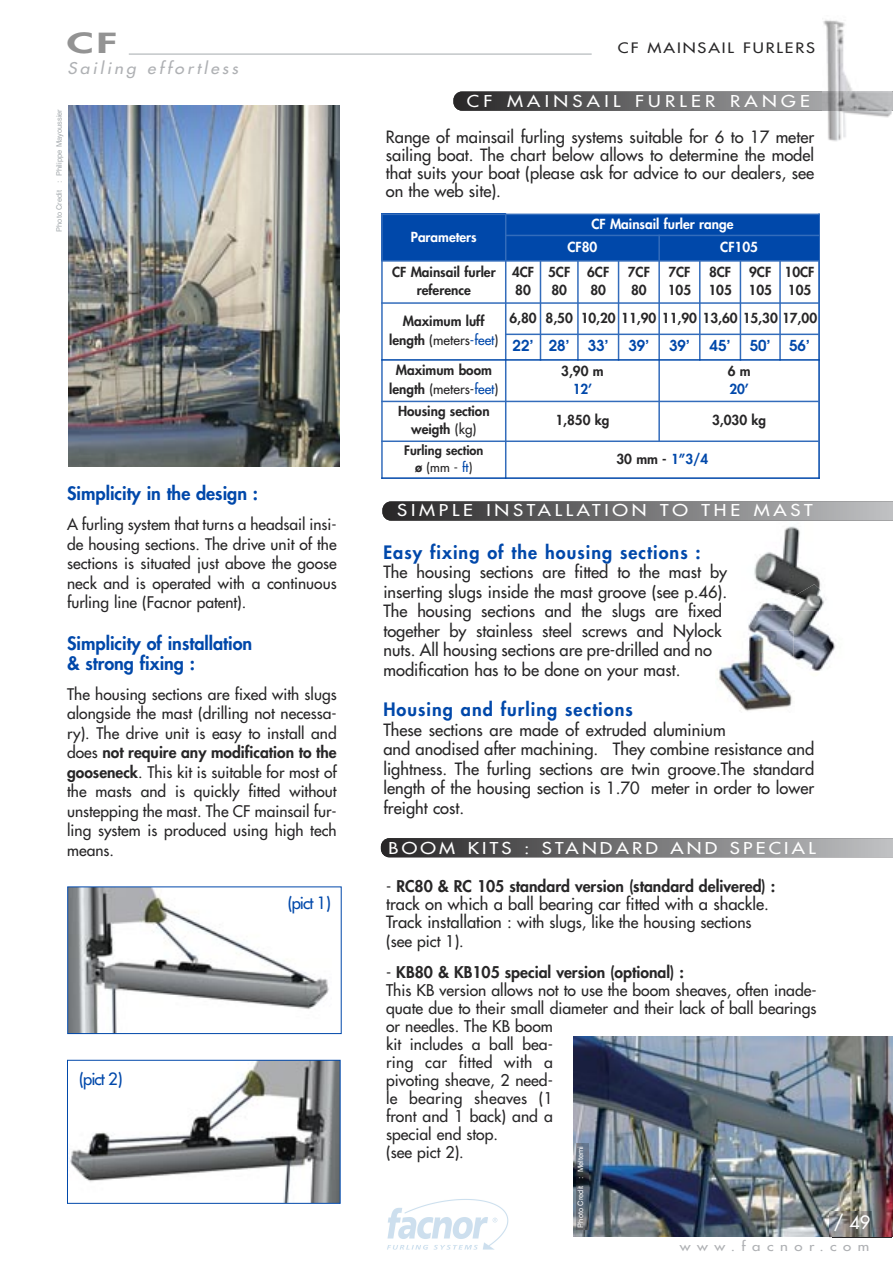
<style>
.page{position:relative;width:893px;height:1263px;background:#fff}
.page>*{position:absolute;margin:0;border:0;box-sizing:border-box;transform-origin:0 0}
.t1{font:800 27px "Futura";color:#939393;scale:1.67 1}
.t2{font:800 18px/19.5px "Futura";color:#0048aa}
.t3{font:800 18px "Futura";letter-spacing:.06em;color:#0048aa}
.t4{font:18px "Futura";color:#fff}
.t5{font:16.5px/19.5px "Futura";color:#272627}
.t6{font:16.5px "Futura";letter-spacing:-.06em;color:#0048aa}
.t7{font:15.9px "Futura";letter-spacing:.175em;color:#fff;scale:1.18 1}
.t8{font:15.9px "Futura";letter-spacing:.2em;color:#fff;scale:1.18 1}
.t9{font:15.9px "Futura";letter-spacing:.23em;color:#fff;scale:1.18 1}
.t10{font:15.75px/18px "Futura";color:#272627}
.t11{font:800 15.75px "Futura";color:#272627}
.t12{font:italic 15.75px "Futura";color:#afb1b4;scale:1.1 1}
.t13{font:15.6px/19.5px "Futura";color:#272627;text-align:justify}
.t14{font:600 15px "Avant Garde";color:#0048aa}
.t15{font:14.1px "Futura";letter-spacing:.115em;color:#272627;scale:1.18 1}
.t16{font:800 13.5px/18px "Futura";color:#272627}
.t17{font:800 13.5px/23.2px "Futura";color:#fff}
.t18{font:800 13.5px "Futura";color:#0048aa}
.t19{font:800 12.75px/17.2px "Futura";color:#272627;text-align:center}
.t20{font:12.75px "Futura";letter-spacing:.435em;color:#afb1b4;scale:1.18 1}
.t21{font:7.5px "Helvetica";color:#a5aaae}
.t22{font:7.5px "Helvetica";color:#fff}
.s1{font-weight:800}
.s2{font-weight:400}
.s3{font-weight:400;color:#0048aa}
.s4{color:#0048aa}
.s5{font-size:16.5px}
</style>
<div class="page">
<hr style="left:129px;top:54px;width:463px;height:1px;background:#a5aaae">
<img style="left:69px;top:888px;width:260px;height:144px">
<div style="left:67px;top:886px;width:275px;height:148px;border:1px solid #0048aa"></div>
<img style="left:69px;top:1062px;width:270px;height:140px">
<div style="left:67px;top:1060px;width:274px;height:144px;border:1px solid #0048aa"></div>
<img style="left:68px;top:105px;width:271px;height:362px">
<div style="left:381px;top:214px;width:125px;height:47px;background:#0048aa"></div>
<div style="left:506px;top:214px;width:313px;height:21px;background:#0048aa"></div>
<div style="left:506px;top:235px;width:153px;height:26px;background:#0048aa"></div>
<div style="left:659px;top:235px;width:160px;height:26px;background:#0048aa"></div>
<hr style="left:381px;top:214px;width:2px;height:265px;background:#336cbb">
<hr style="left:505px;top:214px;width:1px;height:265px;background:#336cbb">
<hr style="left:540px;top:260px;width:1px;height:101px;background:#336cbb">
<hr style="left:577px;top:260px;width:2px;height:101px;background:#336cbb">
<hr style="left:618px;top:260px;width:1px;height:101px;background:#336cbb">
<hr style="left:658px;top:235px;width:2px;height:207px;background:#336cbb">
<hr style="left:699px;top:260px;width:1px;height:101px;background:#336cbb">
<hr style="left:740px;top:260px;width:1px;height:101px;background:#336cbb">
<hr style="left:779px;top:260px;width:2px;height:101px;background:#336cbb">
<hr style="left:818px;top:214px;width:2px;height:265px;background:#0048aa">
<hr style="left:381px;top:214px;width:439px;height:1px;background:#336cbb">
<hr style="left:505px;top:235px;width:315px;height:1px;background:#336cbb">
<hr style="left:381px;top:260px;width:439px;height:2px;background:#336cbb">
<hr style="left:381px;top:302px;width:439px;height:2px;background:#336cbb">
<hr style="left:505px;top:334px;width:315px;height:1px;background:#336cbb">
<hr style="left:381px;top:359px;width:439px;height:2px;background:#0048aa">
<hr style="left:381px;top:401px;width:439px;height:1px;background:#336cbb">
<hr style="left:381px;top:440px;width:439px;height:2px;background:#336cbb">
<hr style="left:381px;top:477px;width:439px;height:2px;background:#0048aa">
<svg style="left:453px;top:92px;width:440px;height:19px;background:#676768"></svg>
<svg style="left:381px;top:838px;width:512px;height:19px;background:#747475"></svg>
<img style="left:822px;top:20px;width:70px;height:121px">
<img style="left:574px;top:1036px;width:319px;height:201px">
<img style="left:576px;top:1143px;width:12px;height:86px">
<hr style="left:832px;top:1237px;width:40px;height:1px;background:#272627">
<img style="left:829px;top:1212px;width:43px;height:25px">
<img style="left:717px;top:667px;width:75px;height:44px">
<img style="left:754px;top:526px;width:67px;height:58px">
<img style="left:724px;top:611px;width:112px;height:66px">
<img style="left:728px;top:631px;width:66px;height:32px">
<img style="left:758px;top:584px;width:68px;height:27px">
<svg style="left:382px;top:501px;width:511px;height:20px;background:#757576"></svg>
<img style="left:387px;top:1199px;width:122px;height:51px">
<h1 class="t1" style="left:67px;top:31px;width:32px">CF</h1>
<p class="t15" style="left:618px;top:41px;width:169px">CF MAINSAIL FURLERS</p>
<p class="t12" style="left:68px;top:60px;width:160px">Sailing effortless</p>
<p class="t21" style="left:57px;top:232px;width:124px;rotate:-90deg">Photo Credit : Philippe Mayoussier</p>
<p class="t2" style="left:67px;top:485px;width:192px">Simplicity in the design :</p>
<p class="t13" style="left:67px;top:516px;width:271px">A furling system that turns a headsail insi&shy;de housing sections. The drive unit of the sections is situated just above the goose neck and is operated with a continuous furling line (Facnor patent).</p>
<p class="t2" style="left:67px;top:635px;width:187px">Simplicity of installation &amp; strong fixing :</p>
<p class="t13" style="left:67px;top:685px;width:271px">The housing sections are fixed with slugs alongside the mast (drilling not necessa&shy;ry). The drive unit is easy to install and does <span class="s1">not require any modification to the gooseneck</span>. This kit is suitable for most of the masts and is quickly fitted without unstepping the mast. The CF mainsail fur&shy;ling system is produced using high tech means.</p>
<p class="t6" style="left:79px;top:1070px;width:45px">(pict 2)</p>
<p class="t6" style="left:288px;top:894px;width:45px">(pict 1)</p>
<p class="t9" style="left:467px;top:93px;width:292px">CF MAINSAIL FURLER RANGE</p>
<p class="t5" style="left:386px;top:129px;width:430px;line-height:18px;text-align:justify">Range of mainsail furling systems suitable for 6 to 17 meter sailing boat. The chart below allows to determine the model that suits your boat (please ask for advice to our dealers, see on the web site).</p>
<p class="t17" style="left:411px;top:226px;width:67px">Parameters</p>
<p class="t17" style="left:567px;top:213px;width:167px;text-indent:24px">CF Mainsail furler range<br>CF80</p>
<p class="t17" style="left:720px;top:237px;width:39px">CF105</p>
<p class="t16" style="left:392px;top:264px;width:105px;text-align:center">CF Mainsail furler reference</p>
<p class="t16" style="left:512px;top:264px;width:24px">4CF<br>80</p>
<p class="t16" style="left:548px;top:264px;width:24px">5CF<br>80</p>
<p class="t16" style="left:587px;top:264px;width:24px">6CF<br>80</p>
<p class="t16" style="left:628px;top:264px;width:24px">7CF<br>80</p>
<p class="t16" style="left:668px;top:264px;width:25px">7CF<br>105</p>
<p class="t16" style="left:708px;top:264px;width:25px">8CF<br>105</p>
<p class="t16" style="left:748px;top:264px;width:25px">9CF<br>105</p>
<p class="t16" style="left:785px;top:264px;width:31px">10CF<br>105</p>
<p class="t16" style="left:389px;top:313px;width:111px;text-align:center">Maximum luff length <span class="s2">(meters</span><span class="s3">-feet</span><span class="s2">)</span></p>
<p class="t16" style="left:509px;top:310px;width:309px">6,80 8,50 10,20 11,90 11,90 13,60 15,30 17,00</p>
<p class="t14" style="left:513px;top:340px;width:98px">22’ 28’ 33’</p>
<p class="t14" style="left:628px;top:340px;width:22px">39’</p>
<p class="t14" style="left:669px;top:340px;width:22px">39’</p>
<p class="t14" style="left:710px;top:340px;width:22px">45’</p>
<p class="t14" style="left:750px;top:340px;width:62px">50’ 56’</p>
<p class="t16" style="left:389px;top:362px;width:111px;text-align:center">Maximum boom length <span class="s2">(meters-</span><span class="s3">feet</span><span class="s2">)</span></p>
<p class="t16" style="left:561px;top:363px;width:44px">3,90 m</p>
<p class="t18" style="left:573px;top:382px;width:21px">12’</p>
<p class="t16" style="left:728px;top:363px;width:24px">6 m</p>
<p class="t18" style="left:729px;top:382px;width:21px">20’</p>
<p class="t16" style="left:398px;top:403px;width:93px;text-align:center">Housing section weigth <span class="s2">(kg)</span></p>
<p class="t16" style="left:555px;top:412px;width:56px">1,850 kg</p>
<p class="t16" style="left:712px;top:412px;width:56px">3,030 kg</p>
<p class="t19" style="left:404px;top:442px;width:81px">Furling section ø <span class="s2">(mm -</span> <span class="s3">ft</span><span class="s2">)</span></p>
<p class="t16" style="left:616px;top:451px;width:93px">30 mm - <span class="s4">1”3/4</span></p>
<p class="t8" style="left:397px;top:502px;width:354px">SIMPLE INSTALLATION TO THE MAST</p>
<p class="t3" style="left:383px;top:544px;width:319px">Easy fixing of the housing sections :</p>
<p class="t5" style="left:383px;top:564px;width:345px">The housing sections are fitted to the mast by inserting slugs inside the mast groove (see p.46).<br>The housing sections and the slugs are fixed together by stainless steel screws and Nylock nuts. All housing sections are pre-drilled and no modification has to be done on your mast.</p>
<p class="t3" style="left:383px;top:701px;width:251px">Housing and furling sections</p>
<p class="t5" style="left:383px;top:721px;width:432px">These sections are made of extruded aluminium<br>and anodised after machining. They combine resistance and lightness. The furling sections are twin groove.The standard length of the housing section is 1.70 meter in order to lower freight cost.</p>
<p class="t7" style="left:388px;top:841px;width:363px">BOOM KITS : STANDARD AND SPECIAL</p>
<p class="t11" style="left:386px;top:879px;width:391px"><span class="s2">-</span> RC80 &amp; RC 105 standard version (standard delivered) :</p>
<p class="t5" style="left:386px;top:896px;width:384px">track on which a ball bearing car fitted with a shackle.</p>
<p class="t10" style="left:386px;top:915px;width:367px"><span class="s5">Track installation :</span> with slugs, like the housing sections (see pict 1).</p>
<p class="t10" style="left:386px;top:964px;width:432px">- <span class="s1">KB80 &amp; KB105 special version (optional) :<br></span>This KB version allows not to use the boom sheaves, often inade&shy;quate due to their small diameter and their lack of ball bearings or needles. The KB boom<br>kit includes a ball bea-<br>ring car fitted with a<br>pivoting sheave, 2 need-<br>le bearing sheaves (1<br>front and 1 back) and a<br>special end stop.<br>(see pict 2).</p>
<p class="t22" style="left:578px;top:1227px;width:83px;rotate:-90deg">Photo Credit : Meltemi</p>
<p class="t4" style="left:834px;top:1213px;width:38px">/ 49</p>
<p class="t20" style="left:680px;top:1240px;width:162px">www.facnor.com</p>
</div>
